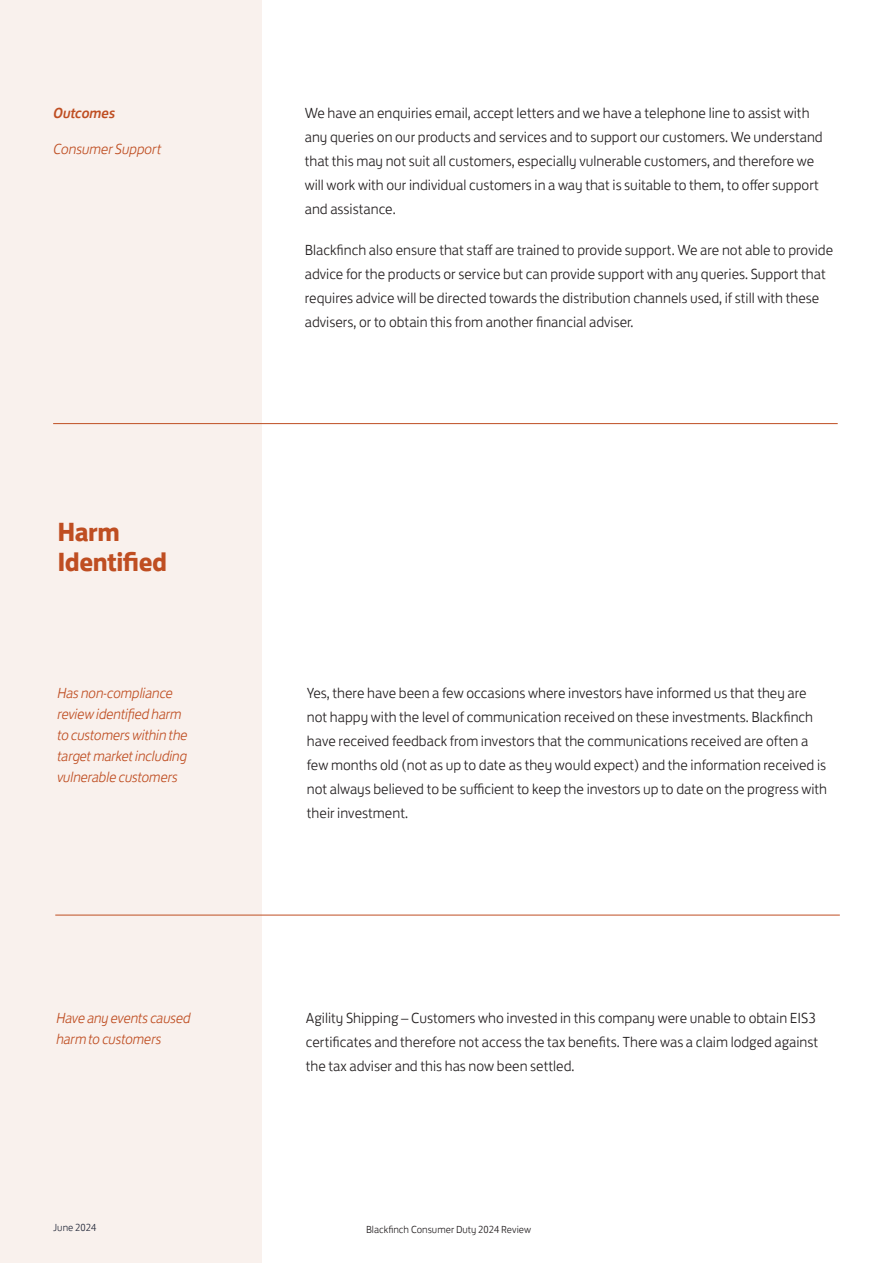
<style>
.page{position:relative;width:893px;height:1263px;background:#fff}
.page>*{position:absolute;margin:0;border:0;box-sizing:border-box;transform-origin:0 0}
.t1{font:700 27px/30px "FS Jack";letter-spacing:-.02em;color:#bf4e22}
.t2{font:300 15px/24px "FS Jack";color:#231f20}
.t3{font:italic 300 15px/21px "FS Jack";letter-spacing:-.02em;color:#bf4e22}
.t4{font:italic 500 15px "FS Jack";letter-spacing:-.02em;color:#bf4e22}
.t5{font:300 10.5px "FS Jack";color:#231f20}
.t6{font:300 10.5px "FS Jack";color:#24293a}
</style>
<div class="page">
<div style="left:0;top:0;width:261px;height:1263px;background:#f9f1ed"></div>
<hr style="left:53px;top:423px;width:785px;height:1px;background:#bf4e22">
<hr style="left:55px;top:915px;width:785px;height:1px;background:#bf4e22">
<p class="t4" style="left:54px;top:100px;width:63px">Outcomes</p>
<p class="t3" style="left:54px;top:137px;width:110px">Consumer Support</p>
<p class="t2" style="left:305px;top:99px;width:519px">We have an enquiries email, accept letters and we have a telephone line to assist with any queries on our products and services and to support our customers. We understand that this may not suit all customers, especially vulnerable customers, and therefore we will work with our individual customers in a way that is suitable to them, to offer support and assistance.</p>
<p class="t2" style="left:305px;top:236px;width:530px">Blackfinch also ensure that staff are trained to provide support. We are not able to provide advice for the products or service but can provide support with any queries. Support that requires advice will be directed towards the distribution channels used, if still with these advisers, or to obtain this from another financial adviser.</p>
<p class="t1" style="left:57px;top:515px;width:111px">Harm<br>Identified</p>
<p class="t3" style="left:57px;top:681px;width:132px">Has non-compliance review identified harm to customers within the target market including vulnerable customers</p>
<p class="t2" style="left:307px;top:679px;width:522px">Yes, there have been a few occasions where investors have informed us that they are not happy with the level of communication received on these investments. Blackfinch have received feedback from investors that the communications received are often a few months old (not as up to date as they would expect) and the information received is not always believed to be sufficient to keep the investors up to date on the progress with their investment.</p>
<p class="t3" style="left:56px;top:1007px;width:136px">Have any events caused harm to customers</p>
<p class="t2" style="left:306px;top:1005px;width:514px">Agility Shipping – Customers who invested in this company were unable to obtain EIS3 certificates and therefore not access the tax benefits. There was a claim lodged against the tax adviser and this has now been settled.</p>
<p class="t6" style="left:53px;top:1219px;width:45px">June 2024</p>
<p class="t5" style="left:366px;top:1221px;width:167px">Blackfinch Consumer Duty 2024 Review</p>
</div>
